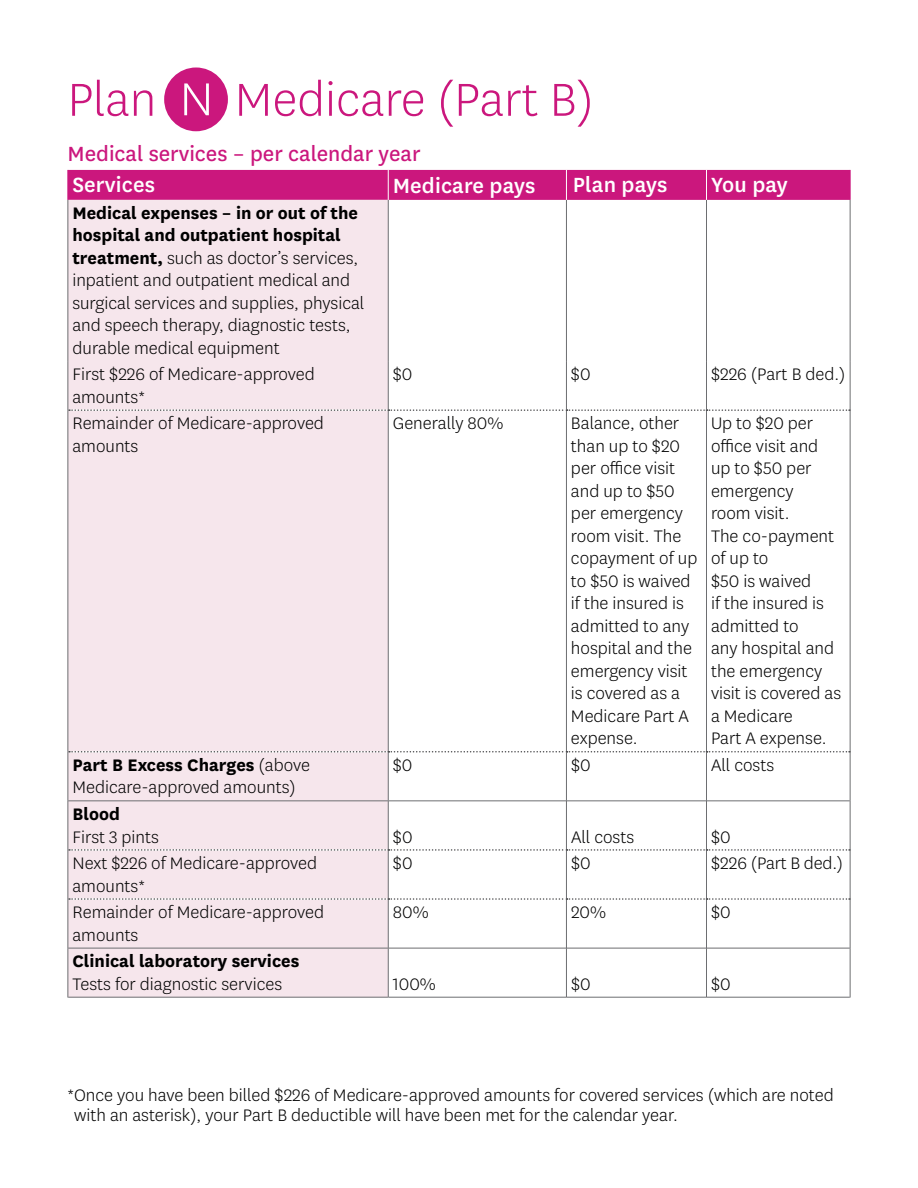
<style>
.page{position:relative;width:918px;height:1188px;background:#fff}
.page>*{position:absolute;margin:0;border:0;box-sizing:border-box;transform-origin:0 0}
.t1{font:300 54px "Centene Sans";color:#cb177d}
.t2{font:500 24px "Centene Sans";letter-spacing:.005em;color:#fff}
.t3{font:24px "Centene Sans";color:#cb177d}
.t4{font:300 19.5px/22.5px "Centene Sans";color:#000}
.t5{font:700 19.5px "Centene Sans";color:#000}
.s1{color:#fff}
.s2{font-weight:700}
</style>
<div class="page">
<div style="left:69px;top:170px;width:781px;height:30px;background:#cb177d"></div>
<div style="left:69px;top:200px;width:319px;height:797px;background:#f6e6ec"></div>
<hr style="left:566px;top:200px;width:1px;height:161px;background:#6d6e71">
<hr style="left:706px;top:200px;width:1px;height:161px;background:#6d6e71">
<hr style="left:566px;top:361px;width:1px;height:48px;background:#6d6e71">
<hr style="left:706px;top:361px;width:1px;height:48px;background:#6d6e71">
<hr style="left:566px;top:411px;width:1px;height:340px;background:#6d6e71">
<hr style="left:706px;top:411px;width:1px;height:340px;background:#6d6e71">
<hr style="left:566px;top:753px;width:1px;height:48px;background:#6d6e71">
<hr style="left:706px;top:753px;width:1px;height:48px;background:#6d6e71">
<hr style="left:566px;top:801px;width:1px;height:48px;background:#6d6e71">
<hr style="left:706px;top:801px;width:1px;height:48px;background:#6d6e71">
<hr style="left:566px;top:851px;width:1px;height:47px;background:#6d6e71">
<hr style="left:706px;top:851px;width:1px;height:47px;background:#6d6e71">
<hr style="left:566px;top:900px;width:1px;height:48px;background:#6d6e71">
<hr style="left:706px;top:900px;width:1px;height:48px;background:#6d6e71">
<hr style="left:566px;top:948px;width:1px;height:50px;background:#6d6e71">
<hr style="left:706px;top:948px;width:1px;height:50px;background:#6d6e71">
<hr style="left:68px;top:800px;width:320px;height:1px;background:#6d6e71">
<hr style="left:68px;top:948px;width:320px;height:1px;background:#6d6e71">
<hr style="left:389px;top:800px;width:177px;height:1px;background:#6d6e71">
<hr style="left:567px;top:800px;width:139px;height:1px;background:#6d6e71">
<hr style="left:707px;top:800px;width:143px;height:1px;background:#6d6e71">
<hr style="left:389px;top:948px;width:177px;height:1px;background:#6d6e71">
<hr style="left:567px;top:948px;width:139px;height:1px;background:#6d6e71">
<hr style="left:707px;top:948px;width:143px;height:1px;background:#6d6e71">
<hr style="left:68px;top:200px;width:1px;height:161px;background:#6d6e71">
<hr style="left:68px;top:361px;width:1px;height:49px;background:#6d6e71">
<hr style="left:68px;top:410px;width:1px;height:342px;background:#6d6e71">
<hr style="left:68px;top:752px;width:1px;height:49px;background:#6d6e71">
<hr style="left:68px;top:801px;width:1px;height:49px;background:#6d6e71">
<hr style="left:68px;top:850px;width:1px;height:49px;background:#6d6e71">
<hr style="left:68px;top:899px;width:1px;height:49px;background:#6d6e71">
<hr style="left:68px;top:948px;width:1px;height:50px;background:#6d6e71">
<hr style="left:68px;top:997px;width:320px;height:1px;background:#6d6e71">
<hr style="left:388px;top:200px;width:1px;height:161px;background:#6d6e71">
<hr style="left:850px;top:200px;width:1px;height:161px;background:#6d6e71">
<hr style="left:388px;top:361px;width:1px;height:48px;background:#6d6e71">
<hr style="left:850px;top:361px;width:1px;height:49px;background:#6d6e71">
<hr style="left:388px;top:411px;width:1px;height:340px;background:#6d6e71">
<hr style="left:850px;top:410px;width:1px;height:342px;background:#6d6e71">
<hr style="left:388px;top:753px;width:1px;height:48px;background:#6d6e71">
<hr style="left:850px;top:752px;width:1px;height:49px;background:#6d6e71">
<hr style="left:388px;top:801px;width:1px;height:48px;background:#6d6e71">
<hr style="left:850px;top:801px;width:1px;height:49px;background:#6d6e71">
<hr style="left:388px;top:851px;width:1px;height:47px;background:#6d6e71">
<hr style="left:850px;top:850px;width:1px;height:49px;background:#6d6e71">
<hr style="left:388px;top:900px;width:1px;height:48px;background:#6d6e71">
<hr style="left:850px;top:899px;width:1px;height:49px;background:#6d6e71">
<hr style="left:388px;top:948px;width:1px;height:50px;background:#6d6e71">
<hr style="left:850px;top:948px;width:1px;height:50px;background:#6d6e71">
<hr style="left:389px;top:997px;width:177px;height:1px;background:#6d6e71">
<hr style="left:567px;top:997px;width:139px;height:1px;background:#6d6e71">
<hr style="left:707px;top:997px;width:143px;height:1px;background:#6d6e71">
<hr style="left:706px;top:170px;width:1px;height:30px;background:#fff">
<hr style="left:850px;top:170px;width:1px;height:30px;background:#cb177d">
<svg style="left:69px;top:409px;width:781px;height:2px"></svg>
<svg style="left:69px;top:751px;width:781px;height:2px"></svg>
<svg style="left:69px;top:849px;width:781px;height:2px"></svg>
<svg style="left:69px;top:898px;width:781px;height:2px"></svg>
<hr style="left:68px;top:170px;width:1px;height:30px;background:#cb177d">
<hr style="left:388px;top:170px;width:1px;height:30px;background:#fff">
<hr style="left:566px;top:170px;width:1px;height:30px;background:#fff">
<div style="left:164px;top:67px;width:64px;height:64px;background:#cb177d;border-radius:50%"></div>
<h1 class="t1" style="left:68px;top:66px;width:528px">Plan <span class="s1">N</span> Medicare (Part B)</h1>
<p class="t3" style="left:68px;top:138px;width:355px">Medical services – per calendar year</p>
<p class="t2" style="left:72px;top:169px;width:84px">Services</p>
<p class="t2" style="left:393px;top:169px;width:144px">Medicare pays</p>
<p class="t2" style="left:573px;top:169px;width:96px">Plan pays</p>
<p class="t2" style="left:711px;top:169px;width:78px">You pay</p>
<p class="t4" style="left:72px;top:201px;width:293px"><span class="s2">Medical expenses – in or out of the hospital and outpatient hospital treatment,</span> such as doctor’s services, inpatient and outpatient medical and surgical services and supplies, physical and speech therapy, diagnostic tests, durable medical equipment</p>
<p class="t4" style="left:72px;top:362px;width:244px">First $226 of Medicare-approved amounts*</p>
<p class="t4" style="left:393px;top:362px;width:21px">$0</p>
<p class="t4" style="left:571px;top:362px;width:21px">$0</p>
<p class="t4" style="left:711px;top:362px;width:136px">$226 (Part B ded.)</p>
<p class="t4" style="left:72px;top:411px;width:253px">Remainder of Medicare-approved amounts</p>
<p class="t4" style="left:393px;top:411px;width:112px">Generally 80%</p>
<p class="t4" style="left:571px;top:411px;width:128px">Balance, other than up to $20 per office visit and up to $50 per emergency room visit. The copayment of up to $50 is waived if the insured is admitted to any hospital and the emergency visit is covered as a<br>Medicare Part A expense.</p>
<p class="t4" style="left:711px;top:412px;width:132px">Up to $20 per office visit and up to $50 per emergency<br>room visit.<br>The co-payment of up to<br>$50 is waived<br>if the insured is admitted to<br>any hospital and the emergency visit is covered as a Medicare<br>Part A expense.</p>
<p class="t4" style="left:72px;top:753px;width:239px"><span class="s2">Part B Excess Charges</span> (above<br>Medicare-approved amounts)</p>
<p class="t4" style="left:393px;top:753px;width:21px">$0</p>
<p class="t4" style="left:571px;top:753px;width:21px">$0</p>
<p class="t4" style="left:711px;top:753px;width:65px">All costs</p>
<p class="t5" style="left:72px;top:800px;width:49px">Blood</p>
<p class="t4" style="left:72px;top:825px;width:88px">First 3 pints</p>
<p class="t4" style="left:393px;top:825px;width:21px">$0</p>
<p class="t4" style="left:571px;top:825px;width:65px">All costs</p>
<p class="t4" style="left:711px;top:825px;width:21px">$0</p>
<p class="t4" style="left:72px;top:851px;width:246px">Next $226 of Medicare-approved amounts*</p>
<p class="t4" style="left:393px;top:851px;width:21px">$0</p>
<p class="t4" style="left:571px;top:851px;width:21px">$0</p>
<p class="t4" style="left:711px;top:851px;width:134px">$226 (Part B ded.)</p>
<p class="t4" style="left:72px;top:900px;width:253px">Remainder of Medicare-approved amounts</p>
<p class="t4" style="left:393px;top:900px;width:37px">80%</p>
<p class="t4" style="left:571px;top:900px;width:37px">20%</p>
<p class="t4" style="left:711px;top:900px;width:21px">$0</p>
<p class="t5" style="left:72px;top:947px;width:228px">Clinical laboratory services</p>
<p class="t4" style="left:72px;top:972px;width:211px">Tests for diagnostic services</p>
<p class="t4" style="left:393px;top:972px;width:44px">100%</p>
<p class="t4" style="left:571px;top:972px;width:21px">$0</p>
<p class="t4" style="left:711px;top:972px;width:21px">$0</p>
<p class="t4" style="left:74px;top:1085px;width:761px;line-height:19.5px;text-indent:-6px">*Once you have been billed $226 of Medicare-approved amounts for covered services (which are noted with an asterisk), your Part B deductible will have been met for the calendar year.</p>
</div>
